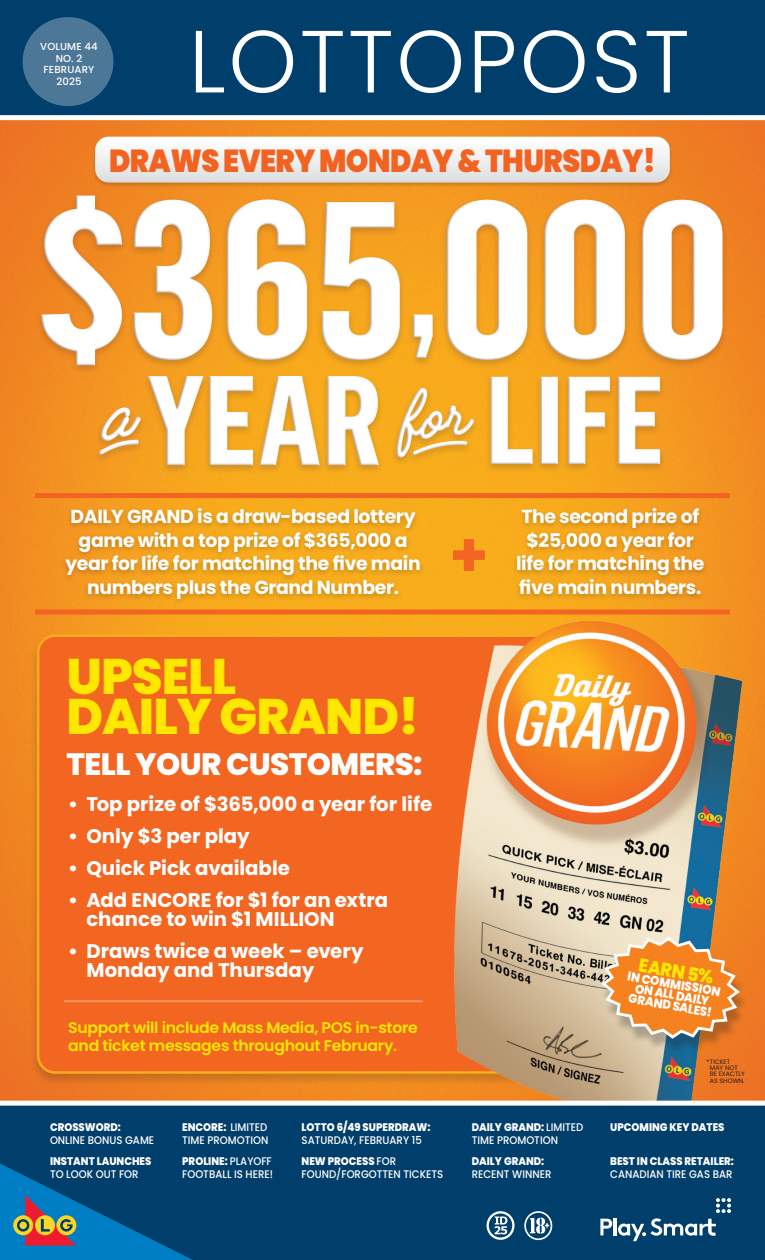
<style>
.page{position:relative;width:765px;height:1260px;background:#fff}
.page>*{position:absolute;margin:0;border:0;box-sizing:border-box;transform-origin:0 0}
.t1{font:300 88px "Poppins";letter-spacing:.03em;color:#fff}
.t2{font:700 62.5px "Poppins";color:#f26622}
.t3{font:800 50px/40px "Poppins";letter-spacing:-.02em;color:#ffe700}
.t4{font:900 31.75px "Poppins";letter-spacing:-.02em;color:#f26322;scale:.91 1}
.t5{font:800 30.88px "Poppins";letter-spacing:-.02em;color:#fff}
.t6{font:700 19.75px/18.8px "Poppins";letter-spacing:-.005em;color:#fff}
.t7{font:700 18.88px/23.5px "Poppins";letter-spacing:-.02em;color:#fff;text-align:center}
.t8{font:800 18.75px "Poppins";color:#ffe700;scale:.93 1}
.t9{font:600 15.38px/18.2px "Poppins";letter-spacing:-.02em;color:#ffe700}
.t10{font:800 12.62px/10.9px "Poppins";color:#fff;text-align:center;scale:.93 1}
.t11{font:500 11px/13.2px "Poppins";color:#fff;scale:.92 1}
.t12{font:800 11px/13.2px "Poppins";color:#fff;scale:.92 1}
.t13{font:500 10.12px/11.8px "Poppins";letter-spacing:.01em;color:#fff;text-align:center}
.t14{font:6.38px/6.4px "Poppins";color:#231f20}
.s1{font-weight:500}
.s2{font-weight:800}
</style>
<div class="page">
<img style="left:0;top:120px;width:765px;height:981px">
<div style="left:35px;top:493px;width:695px;height:5px;background:#f26422"></div>
<div style="left:35px;top:609px;width:695px;height:5px;background:#f26422"></div>
<div style="left:30px;top:633px;width:610px;height:453px;background:#231f20;opacity:.19"></div>
<div style="left:38px;top:636px;width:594px;height:436px;background:#f26622;border-radius:17px"></div>
<div style="left:61px;top:506px;width:364px;height:100px;background:#231f20;opacity:.25"></div>
<div style="left:512px;top:506px;width:197px;height:95px;background:#231f20;opacity:.25"></div>
<hr style="left:64px;top:1000px;width:359px;height:2px;background:#fff">
<img style="left:453px;top:616px;width:289px;height:485px">
<div style="left:600px;top:942px;width:149px;height:112px;background:#231f20;opacity:.29"></div>
<svg style="left:599px;top:935px;width:143px;height:106px;background:#e4964f"></svg>
<div style="left:92px;top:137px;width:581px;height:51px;background:#231f20;opacity:.19"></div>
<svg style="left:95px;top:137px;width:575px;height:46px"></svg>
<div style="left:0;top:1102px;width:765px;height:158px;background:#003e6b"></div>
<div style="left:0;top:0;width:765px;height:119px;background:#003e6b"></div>
<svg style="left:0;top:1164px;width:193px;height:96px"></svg>
<svg style="left:600px;top:1219px;width:12px;height:16px"></svg>
<hr style="left:613px;top:1218px;width:3px;height:17px;background:#fff">
<svg style="left:618px;top:1198px;width:113px;height:44px"></svg>
<div style="left:0;top:1101px;width:765px;height:5px;background:#fff"></div>
<div style="left:0;top:115px;width:765px;height:5px;background:#fff"></div>
<svg style="left:487px;top:1211px;width:28px;height:29px"></svg>
<div style="left:524px;top:1211px;width:28px;height:29px;border:2px solid #fff;border-radius:50%"></div>
<svg style="left:530px;top:1218px;width:19px;height:16px"></svg>
<div style="left:23px;top:17px;width:90px;height:89px;background:#4c7797;border-radius:50%"></div>
<p class="t13" style="left:40px;top:41px;width:59px">VOLUME 44<br>NO. 2<br>FEBRUARY<br>2025</p>
<p class="t1" style="left:189px;top:11px;width:502px">LOTTOPOST</p>
<p class="t4" style="left:109px;top:143px;width:602px">DRAWS EVERY MONDAY &amp; THURSDAY!</p>
<p class="t7" style="left:65px;top:505px;width:357px">DAILY GRAND is a draw-based lottery game with a top prize of $365,000 a year for life for matching the five main numbers plus the Grand Number.</p>
<p class="t7" style="left:516px;top:505px;width:190px">The second prize of $25,000 a year for life for matching the</p>
<p class="t2" style="left:449px;top:519px;width:41px">+</p>
<p class="t7" style="left:519px;top:576px;width:184px">five main numbers.</p>
<p class="t3" style="left:66px;top:657px;width:354px">UPSELL<br>DAILY GRAND!</p>
<p class="t5" style="left:66px;top:746px;width:358px">TELL YOUR CUSTOMERS:</p>
<p class="t6" style="left:68px;top:795px;width:365px">• Top prize of $365,000 a year for life</p>
<p class="t6" style="left:68px;top:827px;width:183px">• Only $3 per play</p>
<p class="t6" style="left:68px;top:859px;width:223px">• Quick Pick available</p>
<p class="t6" style="left:86px;top:891px;width:303px;text-indent:-18px">• Add ENCORE for $1 for an extra chance to win $1 MILLION</p>
<p class="t6" style="left:86px;top:942px;width:279px;text-indent:-18px">• Draws twice a week – every<br>Monday and Thursday</p>
<p class="t9" style="left:68px;top:1019px;width:351px">Support will include Mass Media, POS in-store and ticket messages throughout February.</p>
<p class="t8" style="left:641px;top:954px;width:83px;rotate:10deg">EARN 5%</p>
<p class="t10" style="left:629px;top:970px;width:103px;rotate:10deg">IN COMMISSION<br>ON ALL DAILY<br>GRAND SALES!</p>
<p class="t14" style="left:710px;top:1058px;width:36px;text-indent:-3px">*TICKET<br>MAY NOT<br>BE EXACTLY<br>AS SHOWN.</p>
<p class="t12" style="left:302px;top:1120px;width:142px">LOTTO 6/49 SUPERDRAW:<br><span class="s1">SATURDAY, FEBRUARY 15</span></p>
<p class="t11" style="left:50px;top:1120px;width:115px"><span class="s2">CROSSWORD:<br></span>ONLINE BONUS GAME</p>
<p class="t11" style="left:182px;top:1120px;width:95px"><span class="s2">ENCORE:</span> LIMITED<br>TIME PROMOTION</p>
<p class="t11" style="left:472px;top:1120px;width:123px"><span class="s2">DAILY GRAND:</span> LIMITED<br>TIME PROMOTION</p>
<p class="t11" style="left:182px;top:1155px;width:100px"><span class="s2">PROLINE:</span> PLAYOFF<br>FOOTBALL IS HERE!</p>
<p class="t11" style="left:472px;top:1155px;width:88px"><span class="s2">DAILY GRAND:<br></span>RECENT WINNER</p>
<p class="t12" style="left:610px;top:1120px;width:126px">UPCOMING KEY DATES</p>
<p class="t12" style="left:50px;top:1155px;width:112px">INSTANT LAUNCHES<br><span class="s1">TO LOOK OUT FOR</span></p>
<p class="t11" style="left:302px;top:1155px;width:156px"><span class="s2">NEW PROCESS</span> FOR<br>FOUND/FORGOTTEN TICKETS</p>
<p class="t12" style="left:610px;top:1155px;width:136px">BEST IN CLASS RETAILER:<br><span class="s1">CANADIAN TIRE GAS BAR</span></p>
</div>
